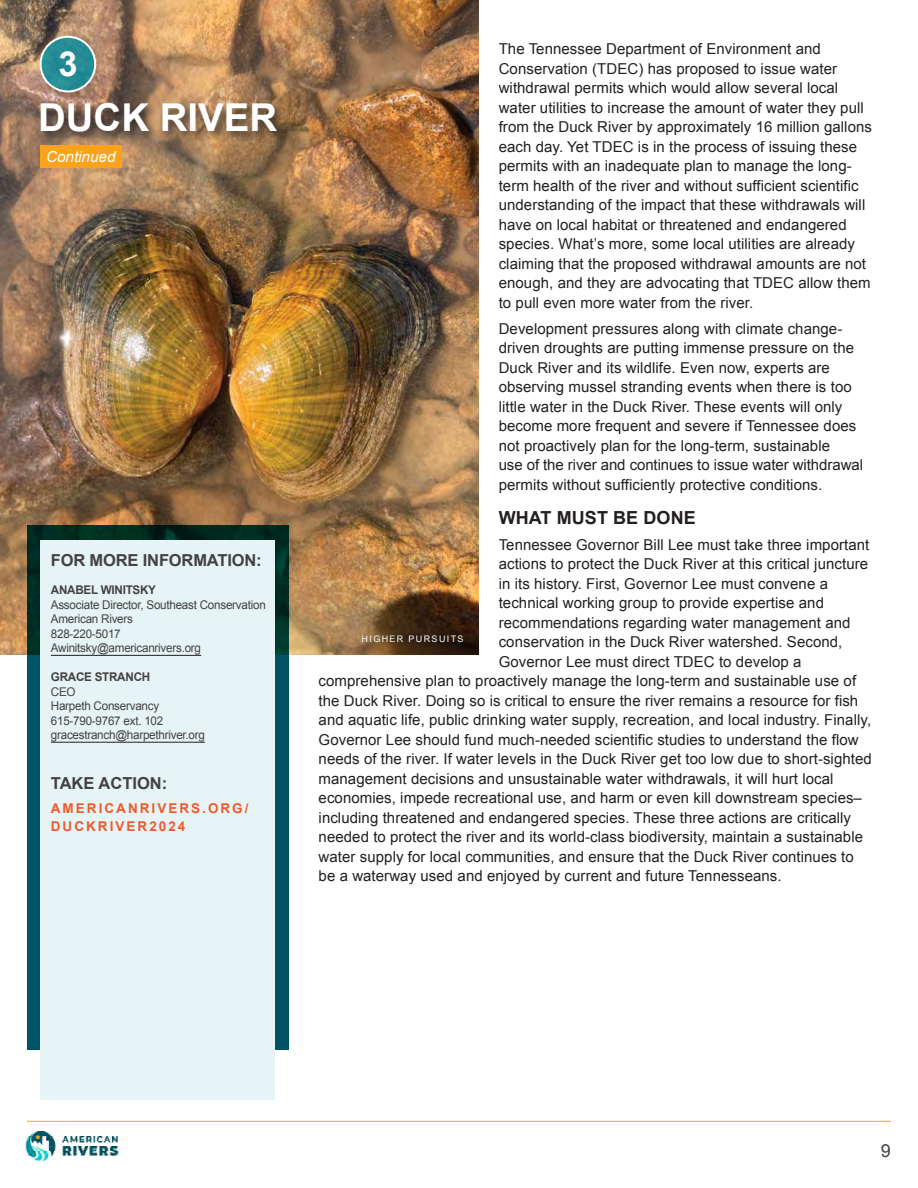
<style>
.page{position:relative;width:918px;height:1188px;background:#fff}
.page>*{position:absolute;margin:0;border:0;box-sizing:border-box;transform-origin:0 0}
.River_Name_-_Title{font:700 38.4px "Arial";color:#fff}
.t1{font:700 34.5px "Arial";color:#fff}
.Body_Copy_Small{font:700 18px "Arial";letter-spacing:.005em;color:#231f20}
.t2{font:18px "Arial";color:#424242}
.Sidebar_subhead{font:700 16.5px "Arial";letter-spacing:-.01em;color:#424242}
.Subhead_-_threat{font:italic 15.3px "Arial";color:#fff}
.Body_Copy_Small-2{font:15px/19.5px "Arial";letter-spacing:.005em;color:#231f20}
.Sidebar_subhead-2{font:700 13.5px/18px "Arial";letter-spacing:.15em;color:#f05a2d}
.Contact_Info{font:12px "Arial";letter-spacing:-.02em;color:#424242}
.Contact_Info-2{font:700 12px "Arial";letter-spacing:-.02em;color:#424242}
.Photo_Credit{font:9px "Arial";letter-spacing:.15em;color:#fff}
</style>
<div class="page">
<img style="left:22px;top:1131px;width:106px;height:30px">
<img style="left:0;top:0;width:478px;height:654px">
<div style="left:353px;top:625px;width:128px;height:36px;background:#231f20;opacity:.75"></div>
<div style="left:38px;top:100px;width:251px;height:44px;background:#231f20;opacity:.75"></div>
<div style="left:40px;top:146px;width:82px;height:22px;background:#faa21b"></div>
<div style="left:41px;top:37px;width:54px;height:54px;background:#258c95;border-radius:50%"></div>
<div style="left:40px;top:36px;width:56px;height:56px;border:2px solid #fff;border-radius:50%"></div>
<svg style="left:27px;top:525px;width:261px;height:525px;background:#004449"></svg>
<div style="left:40px;top:540px;width:235px;height:559px;background:#e6f4f5"></div>
<hr style="left:51px;top:655px;width:150px;height:1px;background:#231f20">
<hr style="left:51px;top:742px;width:154px;height:1px;background:#231f20">
<hr style="left:27px;top:1121px;width:864px;height:1px;background:#faa21b">
<p class="t1" style="left:58px;top:41px;width:21px">3</p>
<p class="River_Name_-_Title" style="left:38px;top:92px;width:241px">DUCK RIVER</p>
<p class="Subhead_-_threat" style="left:46px;top:147px;width:71px">Continued</p>
<p class="Sidebar_subhead" style="left:51px;top:549px;width:212px">FOR MORE INFORMATION:</p>
<p class="Contact_Info-2" style="left:51px;top:582px;width:107px">ANABEL WINITSKY</p>
<p class="Contact_Info" style="left:51px;top:597px;width:216px">Associate Director, Southeast Conservation</p>
<p class="Contact_Info" style="left:51px;top:611px;width:84px">American Rivers</p>
<p class="Contact_Info" style="left:51px;top:626px;width:71px">828-220-5017</p>
<p class="Contact_Info" style="left:51px;top:640px;width:152px">Awinitsky@americanrivers.org</p>
<p class="Contact_Info-2" style="left:51px;top:669px;width:101px">GRACE STRANCH</p>
<p class="Contact_Info" style="left:51px;top:684px;width:26px">CEO</p>
<p class="Contact_Info" style="left:51px;top:698px;width:110px">Harpeth Conservancy</p>
<p class="Contact_Info" style="left:51px;top:713px;width:114px">615-790-9767 ext. 102</p>
<p class="Contact_Info" style="left:51px;top:727px;width:156px">gracestranch@harpethriver.org</p>
<p class="Sidebar_subhead" style="left:51px;top:772px;width:118px">TAKE ACTION:</p>
<p class="Sidebar_subhead-2" style="left:51px;top:800px;width:199px">AMERICANRIVERS.ORG/<br>DUCKRIVER2024</p>
<p class="Body_Copy_Small-2" style="left:499px;top:39px;width:375px">The Tennessee Department of Environment and Conservation (TDEC) has proposed to issue water withdrawal permits which would allow several local water utilities to increase the amount of water they pull from the Duck River by approximately 16 million gallons each day. Yet TDEC is in the process of issuing these permits with an inadequate plan to manage the long&shy;term health of the river and without sufficient scientific understanding of the impact that these withdrawals will have on local habitat or threatened and endangered species. What’s more, some local utilities are already claiming that the proposed withdrawal amounts are not enough, and they are advocating that TDEC allow them to pull even more water from the river.</p>
<p class="Body_Copy_Small-2" style="left:499px;top:319px;width:366px">Development pressures along with climate change&shy;driven droughts are putting immense pressure on the Duck River and its wildlife. Even now, experts are observing mussel stranding events when there is too little water in the Duck River. These events will only become more frequent and severe if Tennessee does not proactively plan for the long-term, sustainable<br>use of the river and continues to issue water withdrawal permits without sufficiently protective conditions.</p>
<p class="Body_Copy_Small" style="left:499px;top:505px;width:199px">WHAT MUST BE DONE</p>
<p class="Body_Copy_Small-2" style="left:499px;top:535px;width:372px">Tennessee Governor Bill Lee must take three important</p>
<p class="Body_Copy_Small-2" style="left:499px;top:555px;width:371px">actions to protect the Duck River at this critical juncture</p>
<p class="Body_Copy_Small-2" style="left:499px;top:574px;width:331px">in its history. First, Governor Lee must convene a</p>
<p class="Body_Copy_Small-2" style="left:499px;top:594px;width:327px">technical working group to provide expertise and</p>
<p class="Body_Copy_Small-2" style="left:499px;top:613px;width:353px">recommendations regarding water management and</p>
<p class="Body_Copy_Small-2" style="left:499px;top:633px;width:345px">conservation in the Duck River watershed. Second,</p>
<p class="Body_Copy_Small-2" style="left:499px;top:652px;width:304px">Governor Lee must direct TDEC to develop a</p>
<p class="Body_Copy_Small-2" style="left:319px;top:672px;width:539px">comprehensive plan to proactively manage the long-term and sustainable use of</p>
<p class="Body_Copy_Small-2" style="left:319px;top:691px;width:541px">the Duck River. Doing so is critical to ensure the river remains a resource for fish</p>
<p class="Body_Copy_Small-2" style="left:319px;top:711px;width:554px">and aquatic life, public drinking water supply, recreation, and local industry. Finally,</p>
<p class="Body_Copy_Small-2" style="left:319px;top:730px;width:542px">Governor Lee should fund much-needed scientific studies to understand the flow</p>
<p class="Body_Copy_Small-2" style="left:319px;top:750px;width:555px">needs of the river. If water levels in the Duck River get too low due to short-sighted</p>
<p class="Body_Copy_Small-2" style="left:319px;top:769px;width:516px">management decisions and unsustainable water withdrawals, it will hurt local</p>
<p class="Body_Copy_Small-2" style="left:319px;top:789px;width:545px">economies, impede recreational use, and harm or even kill downstream species–</p>
<p class="Body_Copy_Small-2" style="left:319px;top:808px;width:534px">including threatened and endangered species. These three actions are critically</p>
<p class="Body_Copy_Small-2" style="left:319px;top:828px;width:546px">needed to protect the river and its world-class biodiversity, maintain a sustainable</p>
<p class="Body_Copy_Small-2" style="left:319px;top:847px;width:537px">water supply for local communities, and ensure that the Duck River continues to</p>
<p class="Body_Copy_Small-2" style="left:319px;top:867px;width:465px">be a waterway used and enjoyed by current and future Tennesseans.</p>
<p class="Photo_Credit" style="left:362px;top:633px;width:103px">HIGHER PURSUITS</p>
<p class="t2" style="left:881px;top:1139px;width:12px">9</p>
</div>
